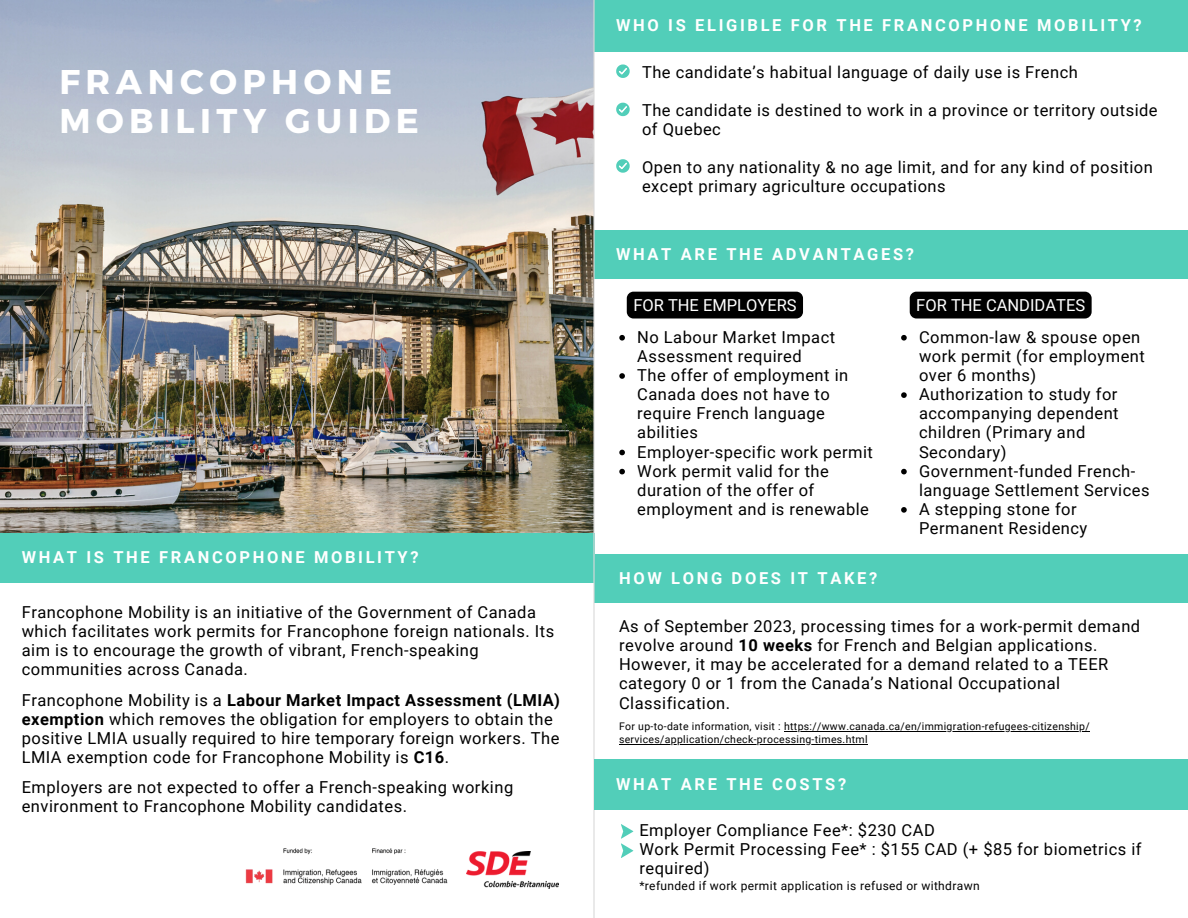
<style>
.page{position:relative;width:1188px;height:918px;background:#fff}
.page>*{position:absolute;margin:0;border:0;box-sizing:border-box;transform-origin:0 0}
.t1{font:700 34.35px/39.3px "Montserrat";letter-spacing:.16em;color:#fff}
.t2{font:16.5px/19.2px "Roboto";letter-spacing:.03em;color:#000}
.t3{font:700 16.5px "Roboto";letter-spacing:.16em;color:#fff}
.t4{font:16.5px "Roboto";color:#fff}
.t5{font:12px "Roboto";letter-spacing:.03em;color:#000}
.t6{font:10.5px "Roboto";letter-spacing:.03em;color:#000}
.s1{font-weight:700}
</style>
<div class="page">
<img style="left:0;top:0;width:593px;height:533px">
<img style="left:245px;top:848px;width:203px;height:37px">
<div style="left:0;top:533px;width:595px;height:50px;background:#52ceb9"></div>
<div style="left:594px;top:231px;width:594px;height:48px;background:#52ceb9"></div>
<div style="left:594px;top:554px;width:594px;height:49px;background:#52ceb9"></div>
<div style="left:594px;top:0;width:594px;height:52px;background:#52ceb9"></div>
<svg style="left:616px;top:64px;width:14px;height:14px"></svg>
<hr style="left:593px;top:0;width:2px;height:918px;background:#d9d9d9">
<div style="left:595px;top:760px;width:593px;height:50px;background:#52ceb9"></div>
<img style="left:467px;top:851px;width:91px;height:37px">
<svg style="left:619px;top:335px;width:6px;height:6px"></svg>
<svg style="left:619px;top:373px;width:6px;height:6px"></svg>
<svg style="left:619px;top:450px;width:6px;height:5px"></svg>
<svg style="left:619px;top:469px;width:6px;height:5px"></svg>
<div style="left:627px;top:292px;width:176px;height:27px;background:#000;border-radius:7px"></div>
<div style="left:910px;top:292px;width:182px;height:27px;background:#000;border-radius:7px"></div>
<svg style="left:901px;top:335px;width:6px;height:6px"></svg>
<svg style="left:901px;top:392px;width:6px;height:6px"></svg>
<svg style="left:901px;top:469px;width:6px;height:5px"></svg>
<svg style="left:901px;top:507px;width:6px;height:6px"></svg>
<hr style="left:784px;top:731px;width:306px;height:1px;background:#000">
<hr style="left:619px;top:744px;width:249px;height:1px;background:#000">
<svg style="left:616px;top:103px;width:14px;height:13px"></svg>
<svg style="left:616px;top:159px;width:14px;height:14px"></svg>
<svg style="left:621px;top:824px;width:12px;height:34px"></svg>
<p class="t1" style="left:59px;top:60px;width:361px">FRANCOPHONE<br>MOBILITY GUIDE</p>
<p class="t3" style="left:22px;top:547px;width:398px">WHAT IS THE FRANCOPHONE MOBILITY?</p>
<p class="t2" style="left:22px;top:603px;width:534px">Francophone Mobility is an initiative of the Government of Canada which facilitates work permits for Francophone foreign nationals. Its aim is to encourage the growth of vibrant, French-speaking communities across Canada.</p>
<p class="t2" style="left:22px;top:690px;width:540px">Francophone Mobility is a <span class="s1">Labour Market Impact Assessment (LMIA) exemption</span> which removes the obligation for employers to obtain the positive LMIA usually required to hire temporary foreign workers. The LMIA exemption code for Francophone Mobility is <span class="s1">C16</span>.</p>
<p class="t2" style="left:22px;top:778px;width:493px">Employers are not expected to offer a French-speaking working environment to Francophone Mobility candidates.</p>
<p class="t3" style="left:616px;top:16px;width:527px">WHO IS ELIGIBLE FOR THE FRANCOPHONE MOBILITY?</p>
<p class="t2" style="left:642px;top:63px;width:437px">The candidate’s habitual language of daily use is French</p>
<p class="t2" style="left:642px;top:101px;width:517px">The candidate is destined to work in a province or territory outside of Quebec</p>
<p class="t2" style="left:642px;top:158px;width:512px">Open to any nationality &amp; no age limit, and for any kind of position except primary agriculture occupations</p>
<p class="t3" style="left:616px;top:245px;width:299px">WHAT ARE THE ADVANTAGES?</p>
<p class="t4" style="left:633px;top:295px;width:165px">FOR THE EMPLOYERS</p>
<p class="t4" style="left:916px;top:295px;width:170px">FOR THE CANDIDATES</p>
<p class="t2" style="left:919px;top:328px;width:227px">Common-law &amp; spouse open work permit (for employment over 6 months)</p>
<p class="t2" style="left:919px;top:385px;width:201px">Authorization to study for accompanying dependent children (Primary and<br>Secondary)</p>
<p class="t2" style="left:919px;top:461px;width:232px">Government-funded French&shy;language Settlement Services</p>
<p class="t2" style="left:919px;top:500px;width:170px">A stepping stone for<br>Permanent Residency</p>
<p class="t2" style="left:637px;top:328px;width:200px">No Labour Market Impact<br>Assessment required</p>
<p class="t2" style="left:637px;top:366px;width:213px">The offer of employment in<br>Canada does not have to require French language abilities</p>
<p class="t2" style="left:637px;top:442px;width:237px">Employer-specific work permit</p>
<p class="t2" style="left:637px;top:461px;width:233px">Work permit valid for the duration of the offer of employment and is renewable</p>
<p class="t3" style="left:619px;top:569px;width:260px">HOW LONG DOES IT TAKE?</p>
<p class="t2" style="left:619px;top:616px;width:523px">As of September 2023, processing times for a work-permit demand revolve around <span class="s1">10 weeks</span> for French and Belgian applications.<br>However, it may be accelerated for a demand related to a TEER category 0 or 1 from the Canada’s National Occupational Classification.</p>
<p class="t6" style="left:619px;top:721px;width:472px">For up-to-date information, visit : https://www.canada.ca/en/immigration-refugees-citizenship/</p>
<p class="t6" style="left:619px;top:733px;width:250px">services/application/check-processing-times.html</p>
<p class="t3" style="left:616px;top:775px;width:232px">WHAT ARE THE COSTS?</p>
<p class="t2" style="left:639px;top:820px;width:297px">Employer Compliance Fee*: $230 CAD</p>
<p class="t2" style="left:639px;top:839px;width:504px">Work Permit Processing Fee* : $155 CAD (+ $85 for biometrics if required)</p>
<p class="t5" style="left:639px;top:878px;width:342px">*refunded if work permit application is refused or withdrawn</p>
</div>
